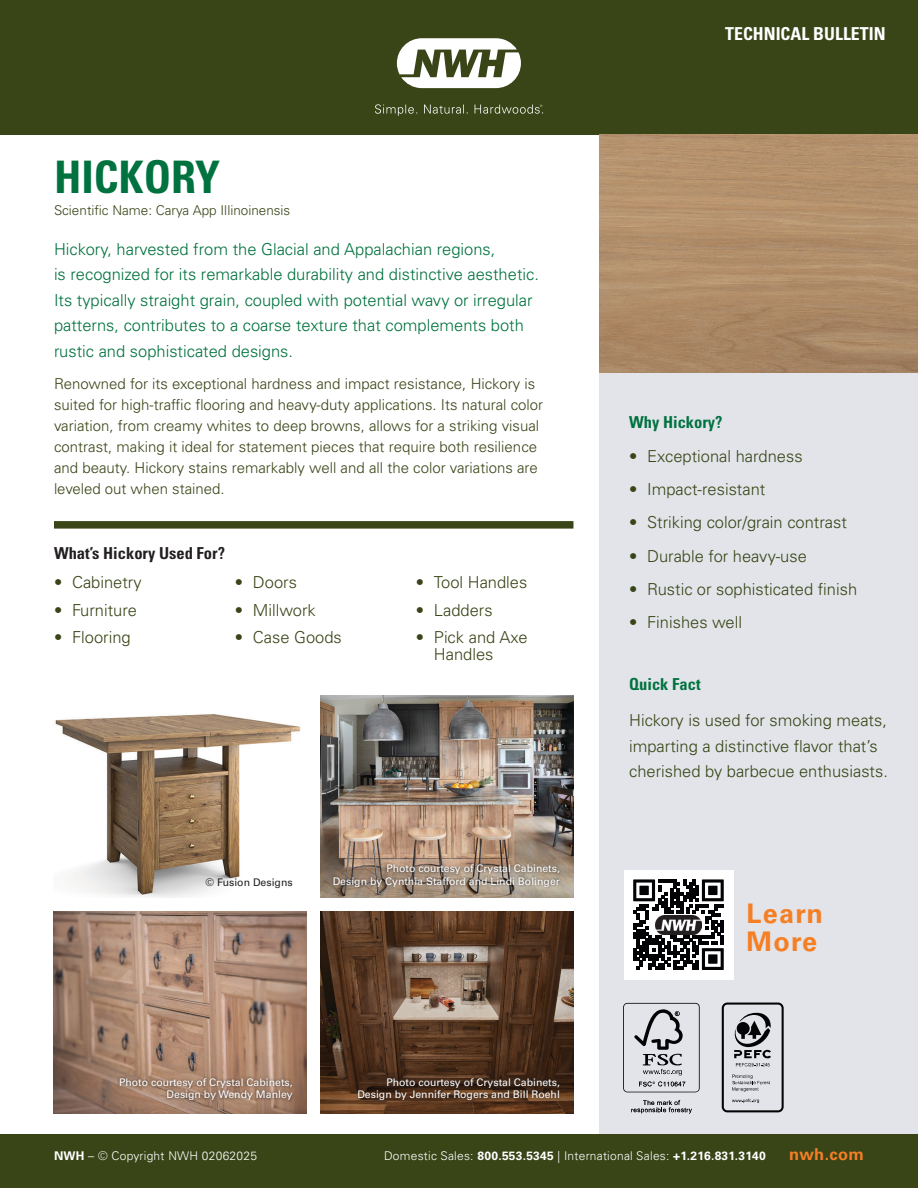
<style>
.page{position:relative;width:918px;height:1188px;background:#fff}
.page>*{position:absolute;margin:0;border:0;box-sizing:border-box;transform-origin:0 0}
.t1{font:700 condensed 44.85px "Univers LT Pro";color:#00723f}
.t2{font:700 27px/28.5px "Univers LT Pro 65";letter-spacing:.05em;color:#f57f25}
.t3{font:700 condensed 17.85px "Univers LT Pro";color:#fff}
.t4{font:300 16.5px/25.5px "Univers LT Pro 45";color:#394517}
.t5{font:300 16.5px/25.5px "Univers LT Pro 45";color:#00723f}
.t6{font:700 condensed 16.5px "Univers LT Pro";color:#231f20}
.t7{font:700 condensed 16.5px "Univers LT Pro";color:#00723f}
.t8{font:700 16.5px "Univers LT Pro 65";letter-spacing:.02em;color:#f57f25}
.t9{font:300 15px/21px "Univers LT Pro 45";color:#394517}
.t10{font:300 13.5px "Univers LT Pro 45";color:#394517}
.t11{font:300 12px "Univers LT Pro 45";letter-spacing:.02em;color:#fff}
.t12{font:10.5px/12.6px "Univers LT Pro 55 Roman";color:#fff;text-align:right}
.t13{font:10.5px "Univers LT Pro 55 Roman";color:#231f20}
.s1{font-family:"Univers LT Pro 65";font-weight:700}
</style>
<div class="page">
<div style="left:0;top:1134px;width:918px;height:54px;background:#394517"></div>
<div style="left:0;top:0;width:918px;height:135px;background:#394517"></div>
<svg style="left:397px;top:38px;width:124px;height:50px"></svg>
<svg style="left:375px;top:104px;width:168px;height:12px"></svg>
<div style="left:599px;top:135px;width:319px;height:999px;background:#e2e4e9"></div>
<div style="left:54px;top:521px;width:519px;height:8px;background:#394517"></div>
<div style="left:624px;top:870px;width:109px;height:110px;background:#fff"></div>
<svg style="left:633px;top:879px;width:91px;height:91px"></svg>
<img style="left:655px;top:915px;width:47px;height:19px">
<img style="left:599px;top:135px;width:319px;height:237px">
<img style="left:55px;top:714px;width:246px;height:184px">
<img style="left:53px;top:911px;width:253px;height:202px">
<img style="left:321px;top:696px;width:252px;height:202px">
<img style="left:321px;top:911px;width:252px;height:202px">
<div style="left:117px;top:1075px;width:178px;height:28px;background:#231f20;opacity:.75"></div>
<div style="left:355px;top:1075px;width:207px;height:28px;background:#231f20;opacity:.75"></div>
<div style="left:330px;top:862px;width:233px;height:28px;background:#231f20;opacity:.75"></div>
<svg style="left:623px;top:1003px;width:77px;height:89px"></svg>
<svg style="left:631px;top:1100px;width:61px;height:13px"></svg>
<svg style="left:722px;top:1003px;width:62px;height:109px"></svg>
<p class="t1" style="left:54px;top:149px;width:168px">HICKORY</p>
<p class="t10" style="left:54px;top:201px;width:238px">Scientific Name: Carya App Illinoinensis</p>
<p class="t5" style="left:54px;top:236px;width:487px">Hickory, harvested from the Glacial and Appalachian regions,<br>is recognized for its remarkable durability and distinctive aesthetic.<br>Its typically straight grain, coupled with potential wavy or irregular patterns, contributes to a coarse texture that complements both rustic and sophisticated designs.</p>
<p class="t9" style="left:54px;top:373px;width:491px">Renowned for its exceptional hardness and impact resistance, Hickory is suited for high-traffic flooring and heavy-duty applications. Its natural color variation, from creamy whites to deep browns, allows for a striking visual contrast, making it ideal for statement pieces that require both resilience and beauty. Hickory stains remarkably well and all the color variations are leveled out when stained.</p>
<p class="t6" style="left:54px;top:543px;width:173px">What’s Hickory Used For?</p>
<p class="t4" style="left:54px;top:569px;width:89px">• Cabinetry</p>
<p class="t4" style="left:54px;top:597px;width:85px">• Furniture</p>
<p class="t4" style="left:54px;top:624px;width:78px">• Flooring</p>
<p class="t4" style="left:235px;top:569px;width:64px">• Doors</p>
<p class="t4" style="left:235px;top:597px;width:82px">• Millwork</p>
<p class="t4" style="left:235px;top:624px;width:108px">• Case Goods</p>
<p class="t4" style="left:416px;top:569px;width:113px">• Tool Handles</p>
<p class="t4" style="left:416px;top:597px;width:78px">• Ladders</p>
<p class="t4" style="left:434px;top:628px;width:95px;line-height:16.5px;text-indent:-18px">• Pick and Axe<br>Handles</p>
<p class="t13" style="left:205px;top:875px;width:89px">© Fusion Designs</p>
<p class="t12" style="left:333px;top:862px;width:229px">Photo courtesy of Crystal Cabinets,<br>Design by Cynthia Stafford and Lindi Bolinger</p>
<p class="t12" style="left:119px;top:1075px;width:175px">Photo courtesy of Crystal Cabinets,<br>Design by Wendy Manley</p>
<p class="t12" style="left:357px;top:1075px;width:204px">Photo courtesy of Crystal Cabinets,<br>Design by Jennifer Rogers and Bill Roehl</p>
<p class="t3" style="left:725px;top:23px;width:162px">TECHNICAL BULLETIN</p>
<p class="t7" style="left:629px;top:412px;width:95px">Why Hickory?</p>
<p class="t4" style="left:629px;top:443px;width:175px">• Exceptional hardness</p>
<p class="t4" style="left:629px;top:476px;width:138px">• Impact-resistant</p>
<p class="t4" style="left:629px;top:509px;width:219px">• Striking color/grain contrast</p>
<p class="t4" style="left:629px;top:542px;width:179px">• Durable for heavy-use</p>
<p class="t4" style="left:629px;top:576px;width:230px">• Rustic or sophisticated finish</p>
<p class="t4" style="left:629px;top:609px;width:115px">• Finishes well</p>
<p class="t7" style="left:629px;top:674px;width:73px">Quick Fact</p>
<p class="t4" style="left:629px;top:707px;width:260px">Hickory is used for smoking meats, imparting a distinctive flavor that’s cherished by barbecue enthusiasts.</p>
<p class="t2" style="left:747px;top:898px;width:78px">Learn<br>More</p>
<p class="t11" style="left:54px;top:1148px;width:205px"><span class="s1">NWH</span> – © Copyright NWH 02062025</p>
<p class="t11" style="left:384px;top:1148px;width:383px">Domestic Sales: <span class="s1">800.553.5345</span> | International Sales: <span class="s1">+1.216.831.3140</span></p>
<p class="t8" style="left:789px;top:1142px;width:76px">nwh.com</p>
</div>
